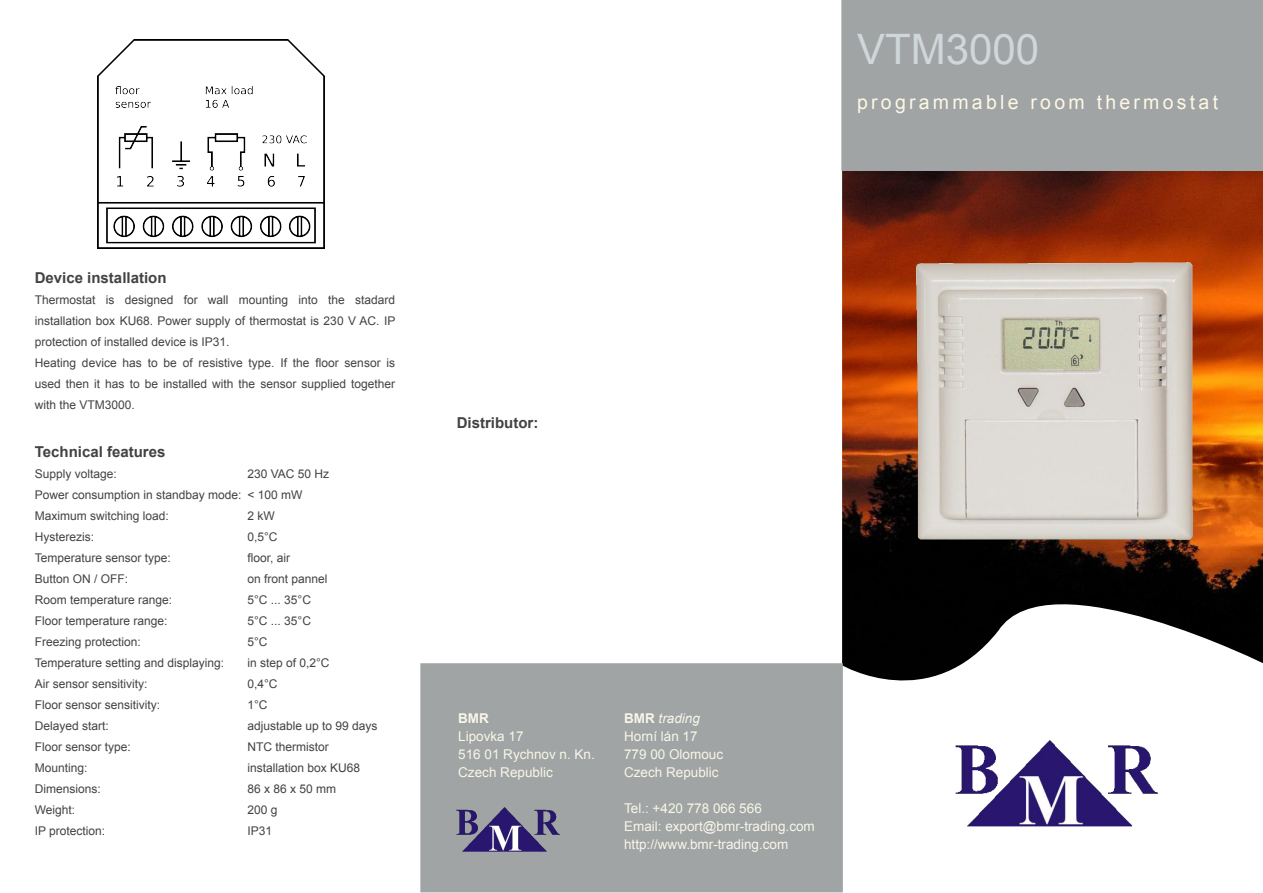
<style>
.page{position:relative;width:1263px;height:893px;background:#fff}
.page>*{position:absolute;margin:0;border:0;box-sizing:border-box;transform-origin:0 0}
.t1{font:42px "Arial";color:#d0d7da}
.t2{font:19.5px "Arial";letter-spacing:.165em;color:#fef7e4}
.t3{font:700 15px "Arial";color:#414242}
.t4{font:13.5px/18px "Arial";color:#f8f6e7}
.t5{font:700 13.5px "Arial";color:#f8f6e7}
.t6{font:12px/21px "Arial";color:#414242}
.t7{font:12px "Arial";letter-spacing:.28em;color:#414242}
.s1{font-weight:700}
.s2{font-style:italic}
</style>
<div class="page">
<div style="left:841px;top:0;width:422px;height:171px;background:#a0a4a5"></div>
<img style="left:842px;top:171px;width:421px;height:510px">
<div style="left:421px;top:664px;width:421px;height:228px;background:#a0a4a5"></div>
<div style="left:420px;top:663px;width:423px;height:229px;border:2px solid #a0a4a5"></div>
<img style="left:916px;top:262px;width:277px;height:277px">
<img style="left:955px;top:740px;width:202px;height:87px">
<img style="left:97px;top:39px;width:227px;height:210px">
<img style="left:457px;top:808px;width:102px;height:44px">
<h1 class="t1" style="left:857px;top:26px;width:184px">VTM3000</h1>
<h2 class="t2" style="left:857px;top:91px;width:363px">programmable room thermostat</h2>
<p class="t3" style="left:35px;top:269px;width:133px">Device installation</p>
<p class="t6" style="left:35px;top:289px;width:362px">Thermostat is designed for wall mounting into the stadard installation box KU68. Power supply of thermostat is 230 V AC. IP protection of installed device is IP31.<br>Heating device has to be of resistive type. If the floor sensor is used then it has to be installed with the sensor supplied together with the VTM3000.</p>
<p class="t3" style="left:35px;top:444px;width:132px">Technical features</p>
<p class="t6" style="left:35px;top:464px;width:84px">Supply voltage:</p>
<p class="t6" style="left:35px;top:464px;width:296px;text-indent:213px">230 VAC 50 Hz<br>Power consumption in standbay mode: &lt; 100 mW<br>Maximum switching load:</p>
<p class="t6" style="left:247px;top:506px;width:29px">2 kW</p>
<p class="t6" style="left:35px;top:527px;width:61px">Hysterezis:</p>
<p class="t6" style="left:247px;top:527px;width:32px">0,5°C</p>
<p class="t6" style="left:35px;top:548px;width:138px">Temperature sensor type:</p>
<p class="t6" style="left:247px;top:548px;width:44px">floor, air</p>
<p class="t6" style="left:35px;top:569px;width:95px">Button ON / OFF:</p>
<p class="t6" style="left:247px;top:569px;width:82px">on front pannel</p>
<p class="t6" style="left:35px;top:590px;width:139px">Room temperature range:</p>
<p class="t6" style="left:247px;top:590px;width:65px">5°C ... 35°C</p>
<p class="t6" style="left:35px;top:611px;width:134px">Floor temperature range:</p>
<p class="t6" style="left:247px;top:611px;width:65px">5°C ... 35°C</p>
<p class="t6" style="left:35px;top:632px;width:108px">Freezing protection:</p>
<p class="t6" style="left:247px;top:632px;width:22px">5°C</p>
<p class="t6" style="left:35px;top:653px;width:191px">Temperature setting and displaying:</p>
<p class="t6" style="left:247px;top:653px;width:84px">in step of 0,2°C</p>
<p class="t6" style="left:35px;top:674px;width:114px">Air sensor sensitivity:</p>
<p class="t6" style="left:247px;top:674px;width:32px">0,4°C</p>
<p class="t6" style="left:35px;top:695px;width:127px">Floor sensor sensitivity:</p>
<p class="t6" style="left:247px;top:695px;width:22px">1°C</p>
<p class="t6" style="left:35px;top:716px;width:76px">Delayed start:</p>
<p class="t6" style="left:247px;top:716px;width:132px">adjustable up to 99 days</p>
<p class="t6" style="left:35px;top:737px;width:98px">Floor sensor type:</p>
<p class="t6" style="left:247px;top:737px;width:83px">NTC thermistor</p>
<p class="t6" style="left:35px;top:758px;width:54px">Mounting:</p>
<p class="t6" style="left:247px;top:758px;width:114px">installation box KU68</p>
<p class="t6" style="left:35px;top:779px;width:68px">Dimensions:</p>
<p class="t7" style="left:247px;top:782px;width:90px">86x86x50mm</p>
<p class="t6" style="left:35px;top:800px;width:42px">Weight:</p>
<p class="t6" style="left:247px;top:800px;width:32px">200 g</p>
<p class="t6" style="left:35px;top:821px;width:72px">IP protection:</p>
<p class="t6" style="left:247px;top:821px;width:26px">IP31</p>
<p class="t3" style="left:457px;top:415px;width:83px">Distributor:</p>
<p class="t5" style="left:458px;top:711px;width:32px">BMR</p>
<p class="t4" style="left:458px;top:728px;width:138px">Lipovka 17<br>516 01 Rychnov n. Kn.<br>Czech Republic</p>
<p class="t4" style="left:624px;top:710px;width:101px"><span class="s1">BMR</span> <span class="s2">trading<br></span>Horní lán 17<br>779 00 Olomouc<br>Czech Republic</p>
<p class="t4" style="left:624px;top:800px;width:192px">Tel.: +420 778 066 566<br>Email: export@bmr-trading.com http://www.bmr-trading.com</p>
</div>
